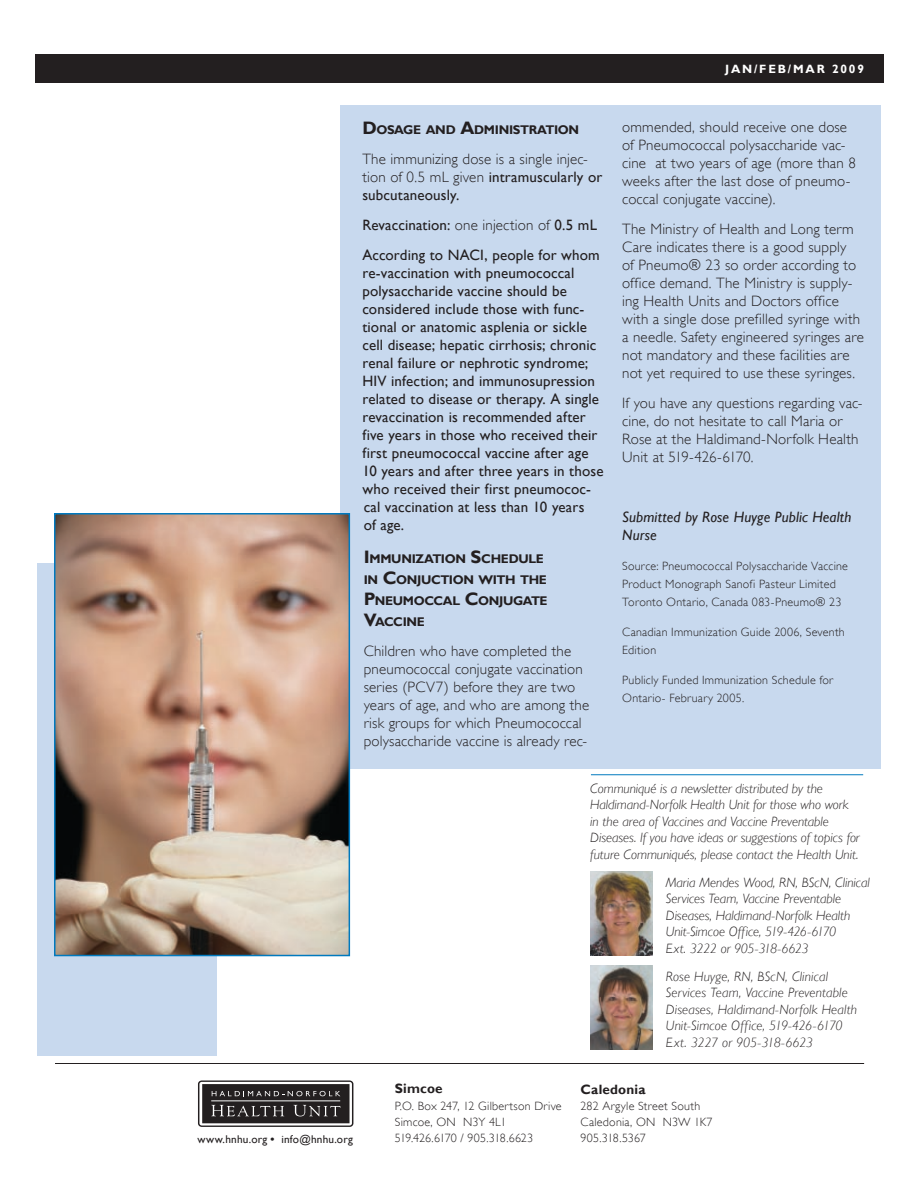
<style>
.page{position:relative;width:918px;height:1188px;background:#fff}
.page>*{position:absolute;margin:0;border:0;box-sizing:border-box;transform-origin:0 0}
.t1{font:300 15px/18px "Gill Sans";letter-spacing:.01em;color:#231f20}
.t2{font:15px/18px "Gill Sans";letter-spacing:.01em;color:#231f20}
.t3{font:italic 15px/18px "Gill Sans";letter-spacing:.01em;color:#231f20}
.t4{font:italic 300 13.5px/16.5px "Gill Sans";letter-spacing:-.005em;color:#231f20}
.t5{font:700 13.5px "Gill Sans";letter-spacing:.015em;color:#231f20}
.t6{font:700 12.6px/21px "Gill Sans";letter-spacing:-.03em;color:#231f20}
.t7{font:300 12px/18px "Gill Sans";letter-spacing:.02em;color:#231f20}
.t8{font:700 12px "Gill Sans";letter-spacing:.15em;color:#fff}
.t9{font:300 12px "Gill Sans";letter-spacing:-.005em;color:#231f20}
.t10{font:11.25px "Gill Sans";letter-spacing:.02em;color:#231f20}
.s1{font-size:18px}
.s2{font-weight:400}
.s3{font-weight:300}
.s4{font-weight:700}
</style>
<div class="page">
<div style="left:35px;top:54px;width:848px;height:28px;background:#231f20"></div>
<div style="left:340px;top:105px;width:540px;height:663px;background:#c8d9ee"></div>
<div style="left:38px;top:563px;width:179px;height:493px;background:#c8d9ee"></div>
<svg style="left:199px;top:1081px;width:154px;height:45px"></svg>
<div style="left:198px;top:1080px;width:155px;height:47px;border:1px solid #231f20;border-radius:3px"></div>
<div style="left:202px;top:1084px;width:148px;height:39px;background:#231f20"></div>
<svg style="left:212px;top:1091px;width:128px;height:5px"></svg>
<svg style="left:211px;top:1105px;width:73px;height:11px"></svg>
<svg style="left:293px;top:1105px;width:47px;height:11px"></svg>
<hr style="left:211px;top:1101px;width:129px;height:1px;background:#fff">
<hr style="left:55px;top:1063px;width:809px;height:1px;background:#231f20">
<img style="left:591px;top:871px;width:61px;height:85px">
<img style="left:591px;top:965px;width:61px;height:85px">
<hr style="left:591px;top:774px;width:272px;height:1px;background:#0079be">
<img style="left:57px;top:516px;width:290px;height:437px">
<div style="left:54px;top:513px;width:296px;height:443px;border:2px solid #0079be"></div>
<p class="t6" style="left:362px;top:120px;width:218px"><span class="s1">D</span>OSAGE AND <span class="s1">A</span>DMI NISTRATION</p>
<p class="t1" style="left:362px;top:150px;width:241px">The immunizing dose is a single injec&shy;tion of 0.5 mL given <span class="s2">intramuscularly or subcutaneously.</span></p>
<p class="t2" style="left:362px;top:210px;width:239px;line-height:30px">Revaccination: <span class="s3">one injection of</span> 0.5 mL<br>According to NACI, people for whom</p>
<p class="t2" style="left:362px;top:264px;width:243px">re-vaccination with pneumococcal polysaccharide vaccine should be considered include those with func&shy;tional or anatomic asplenia or sickle cell disease; hepatic cirrhosis; chronic renal failure or nephrotic syndrome; HIV infection; and immunosupression related to disease or therapy. A single revaccination is recommended after five years in those who received their first pneumococcal vaccine after age 10 years and after three years in those who received their first pneumococ&shy;cal vaccination at less than 10 years<br>of age.</p>
<p class="t6" style="left:364px;top:549px;width:185px"><span class="s1">I</span>MMUNIZATION <span class="s1">S</span>CHEDULE<br>I N <span class="s1">C</span>ONJUCTION WITH THE<br><span class="s1">P</span>NEUMOCCAL <span class="s1">C</span>ONJUGATE<br><span class="s1">V</span>ACCI NE</p>
<p class="t1" style="left:364px;top:642px;width:227px">Children who have completed the pneumococcal conjugate vaccination series (PCV7) before they are two years of age, and who are among the risk groups for which Pneumococcal polysaccharide vaccine is already rec-</p>
<p class="t8" style="left:725px;top:62px;width:140px">jan/feb/mar 2009</p>
<p class="t1" style="left:622px;top:118px;width:235px">ommended, should receive one dose of Pneumococcal polysaccharide vac&shy;cine at two years of age (more than 8 weeks after the last dose of pneumo&shy;coccal conjugate vaccine).</p>
<p class="t1" style="left:622px;top:220px;width:243px">The Ministry of Health and Long term Care indicates there is a good supply<br>of Pneumo® 23 so order according to office demand. The Ministry is supply&shy;ing Health Units and Doctors office with a single dose prefilled syringe with a needle. Safety engineered syringes are not mandatory and these facilities are not yet required to use these syringes.</p>
<p class="t1" style="left:622px;top:394px;width:242px">If you have any questions regarding vac&shy;cine, do not hesitate to call Maria or Rose at the Haldimand-Norfolk Health Unit at 519-426-6170.</p>
<p class="t3" style="left:622px;top:508px;width:231px">Submitted by Rose Huyge Public Health<br>Nurse</p>
<p class="t7" style="left:622px;top:557px;width:227px">Source: Pneumococcal Polysaccharide Vaccine<br>Product Monograph Sanofi Pasteur Limited<br>Toronto Ontario, Canada 083-Pneumo® 23</p>
<p class="t7" style="left:622px;top:623px;width:224px">Canadian Immunization Guide 2006, Seventh<br>Edition</p>
<p class="t7" style="left:622px;top:671px;width:212px">Publicly Funded Immunization Schedule for<br>Ontario- February 2005.</p>
<p class="t4" style="left:590px;top:780px;width:271px">Communiqué is a newsletter distributed by the Haldimand-Norfolk Health Unit for those who work in the area of Vaccines and Vaccine Preventable Diseases. If you have ideas or suggestions of topics for future Communiqués, please contact the Health Unit.</p>
<p class="t4" style="left:666px;top:874px;width:206px">Maria Mendes Wood, RN, BScN, Clinical Services Team, Vaccine Preventable Diseases, Haldimand-Norfolk Health Unit-Simcoe Office, 519-426-6170<br>Ext. 3222 or 905-318-6623</p>
<p class="t4" style="left:666px;top:968px;width:193px">Rose Huyge, RN, BScN, Clinical Services Team, Vaccine Preventable Diseases, Haldimand-Norfolk Health Unit-Simcoe Office, 519-426-6170<br>Ext. 3227 or 905-318-6623</p>
<p class="t5" style="left:395px;top:1081px;width:49px">Simcoe</p>
<p class="t7" style="left:395px;top:1097px;width:168px;line-height:16.2px">P.O. Box 247, 12 Gilbertson Drive<br>Simcoe, ON N3Y 4L1<br>519.426.6170 / 905.318.6623</p>
<p class="t5" style="left:581px;top:1081px;width:67px">Caledonia</p>
<p class="t7" style="left:581px;top:1098px;width:134px;line-height:16.2px">282 Argyle Street South<br>Caledonia, ON N3W 1K7</p>
<p class="t10" style="left:197px;top:1132px;width:157px">www.hnhu.org <span class="s4">•</span> info@hnhu.org</p>
<p class="t9" style="left:581px;top:1131px;width:67px">905.318.5367</p>
</div>
